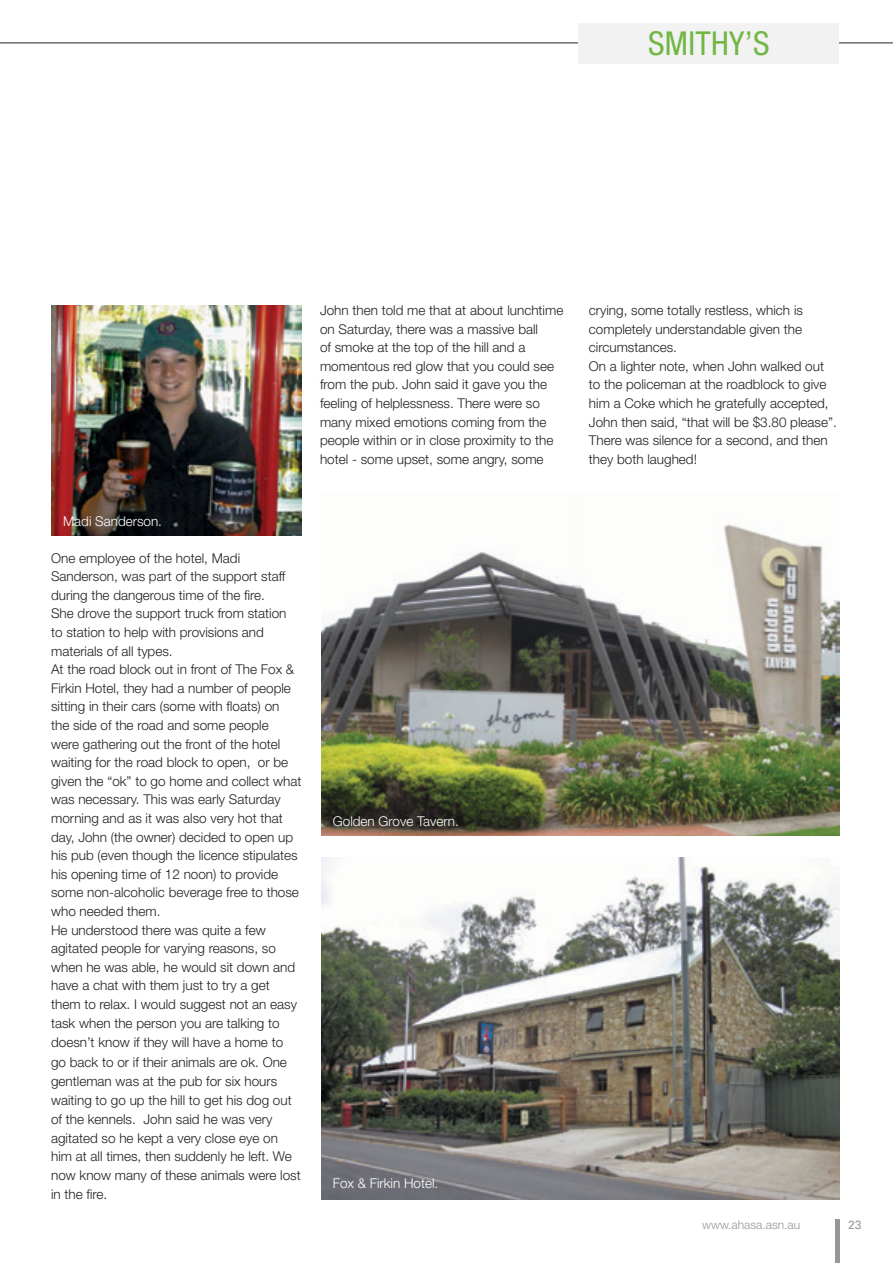
<style>
.page{position:relative;width:893px;height:1263px;background:#fff}
.page>*{position:absolute;margin:0;border:0;box-sizing:border-box;transform-origin:0 0}
.t1{font:condensed 33px "Helvetica Neue LT Std";letter-spacing:.01em;color:#72b744}
.t2{font:300 13.5px/18.8px "Helvetica Neue LT Std";color:#231f20}
.t3{font:300 13.5px "Helvetica Neue LT Std";color:#fff}
.t4{font:300 12px "Helvetica Neue LT Std";color:#949698}
.t5{font:12px "Univers LT Std";color:#949698}
</style>
<div class="page">
<hr style="left:835px;top:1220px;width:4px;height:43px;background:#949698">
<hr style="left:0;top:43px;width:893px;height:1px;background:#231f20">
<div style="left:578px;top:23px;width:261px;height:41px;background:#f2f2f3"></div>
<img style="left:321px;top:857px;width:519px;height:342px">
<img style="left:321px;top:524px;width:519px;height:311px">
<img style="left:51px;top:305px;width:250px;height:231px">
<h1 class="t1" style="left:648px;top:25px;width:123px">SMITHY’S</h1>
<p class="t2" style="left:320px;top:301px;width:245px">John then told me that at about lunchtime on Saturday, there was a massive ball<br>of smoke at the top of the hill and a momentous red glow that you could see from the pub. John said it gave you the feeling of helplessness. There were so many mixed emotions coming from the people within or in close proximity to the hotel - some upset, some angry, some</p>
<p class="t2" style="left:589px;top:301px;width:249px">crying, some totally restless, which is completely understandable given the circumstances.<br>On a lighter note, when John walked out to the policeman at the roadblock to give him a Coke which he gratefully accepted, John then said, “that will be $3.80 please”.<br>There was silence for a second, and then they both laughed!</p>
<p class="t3" style="left:63px;top:513px;width:101px">Madi Sanderson.</p>
<p class="t2" style="left:51px;top:548px;width:252px">One employee of the hotel, Madi Sanderson, was part of the support staff during the dangerous time of the fire.<br>She drove the support truck from station<br>to station to help with provisions and materials of all types.<br>At the road block out in front of The Fox &amp; Firkin Hotel, they had a number of people sitting in their cars (some with floats) on<br>the side of the road and some people<br>were gathering out the front of the hotel waiting for the road block to open, or be given the “ok” to go home and collect what was necessary. This was early Saturday morning and as it was also very hot that day, John (the owner) decided to open up his pub (even though the licence stipulates his opening time of 12 noon) to provide some non-alcoholic beverage free to those who needed them.<br>He understood there was quite a few agitated people for varying reasons, so when he was able, he would sit down and have a chat with them just to try a get them to relax. I would suggest not an easy task when the person you are talking to doesn’t know if they will have a home to go back to or if their animals are ok. One gentleman was at the pub for six hours waiting to go up the hill to get his dog out of the kennels. John said he was very agitated so he kept a very close eye on him at all times, then suddenly he left. We now know many of these animals were lost in the fire.</p>
<p class="t3" style="left:333px;top:812px;width:128px">Golden Grove Tavern.</p>
<p class="t3" style="left:333px;top:1175px;width:107px">Fox &amp; Firkin Hotel.</p>
<p class="t4" style="left:702px;top:1217px;width:100px">www.ahasa.asn.au</p>
<p class="t5" style="left:848px;top:1217px;width:15px">23</p>
</div>
